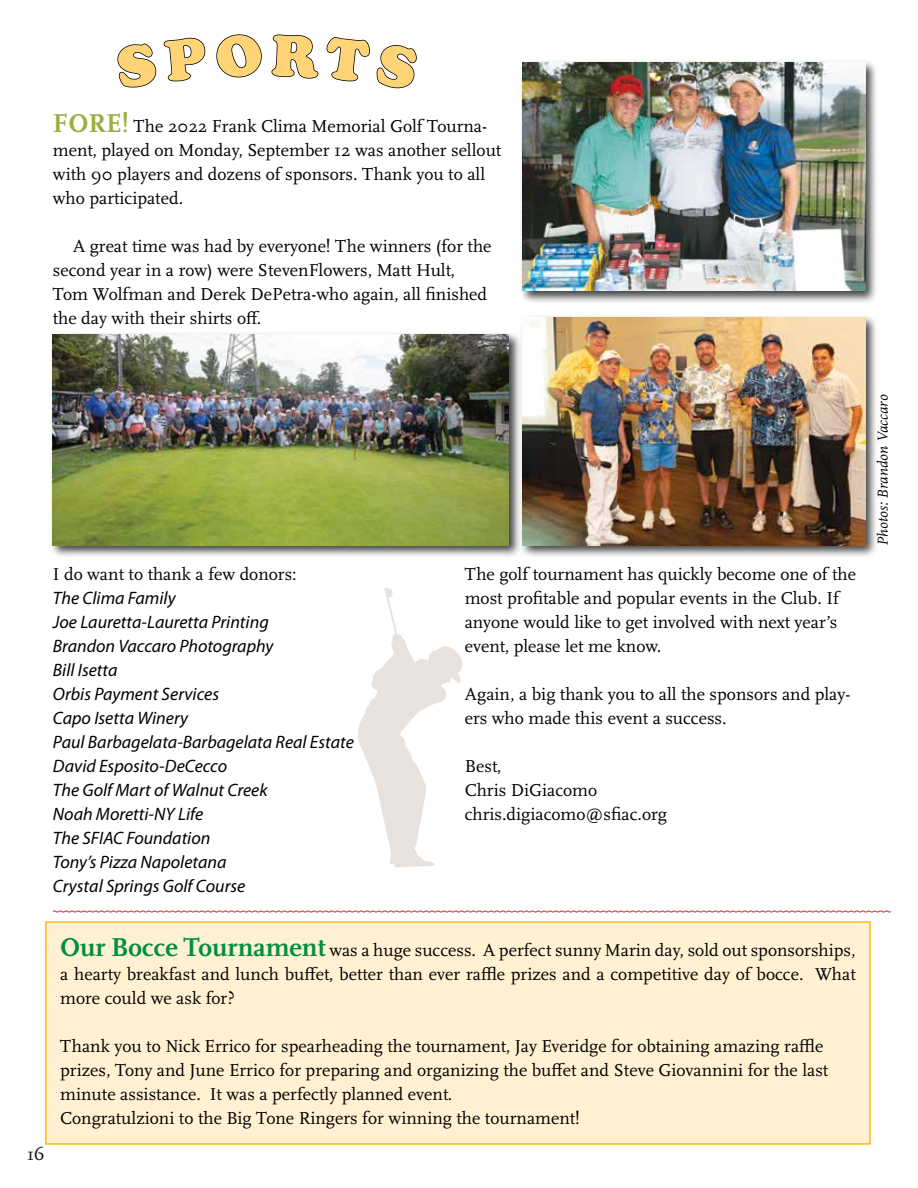
<style>
.page{position:relative;width:918px;height:1188px;background:#fff}
.page>*{position:absolute;margin:0;border:0;box-sizing:border-box;transform-origin:0 0}
.t1{font:18px/24px "Scala Pro";color:#000}
.t2{font:italic 18px/24px "Myriad Pro";color:#000}
.t3{font:italic 15px "Scala Pro";color:#000}
.s1{font-weight:700;font-size:27px;color:#9ead42}
.s2{font-weight:700;font-size:27px;color:#008e43}
</style>
<div class="page">
<div style="left:519px;top:59px;width:359px;height:245px;background:#000;opacity:.75"></div>
<img style="left:523px;top:63px;width:342px;height:228px">
<div style="left:519px;top:314px;width:359px;height:245px;background:#000;opacity:.75"></div>
<img style="left:523px;top:318px;width:342px;height:228px">
<div style="left:49px;top:331px;width:473px;height:228px;background:#000;opacity:.75"></div>
<img style="left:53px;top:334px;width:456px;height:212px">
<svg style="left:52px;top:910px;width:840px;height:3px"></svg>
<div style="left:46px;top:922px;width:824px;height:222px;background:#fff1d1"></div>
<div style="left:45px;top:921px;width:826px;height:224px;border:2px solid #ffb71b"></div>
<svg style="left:358px;top:588px;width:105px;height:279px"></svg>
<p class="t1" style="left:53px;top:114px;width:450px"><span class="s1">FORE!</span> The 2022 Frank Clima Memorial Golf Tourna&shy;ment, played on Monday, September 12 was another sellout with 90 players and dozens of sponsors. Thank you to all who participated.</p>
<p class="t1" style="left:53px;top:234px;width:440px;text-indent:20px">A great time was had by everyone! The winners (for the second year in a row) were StevenFlowers, Matt Hult, Tom Wolfman and Derek DePetra-who again, all finished the day with their shirts off.</p>
<p class="t1" style="left:53px;top:563px;width:245px">I do want to thank a few donors:</p>
<p class="t2" style="left:53px;top:586px;width:302px">The Clima Family<br>Joe Lauretta-Lauretta Printing<br>Brandon Vaccaro Photography<br>Bill Isetta<br>Orbis Payment Services<br>Capo Isetta Winery<br>Paul Barbagelata-Barbagelata Real Estate<br>David Esposito-DeCecco<br>The Golf Mart of Walnut Creek<br>Noah Moretti-NY Life<br>The SFIAC Foundation<br>Tony’s Pizza Napoletana<br>Crystal Springs Golf Course</p>
<p class="t1" style="left:465px;top:562px;width:393px">The golf tournament has quickly become one of the most profitable and popular events in the Club. If anyone would like to get involved with next year’s event, please let me know.</p>
<p class="t1" style="left:465px;top:682px;width:387px">Again, a big thank you to all the sponsors and play&shy;ers who made this event a success.</p>
<p class="t1" style="left:465px;top:754px;width:204px">Best,<br>Chris DiGiacomo chris.digiacomo@sfiac.org</p>
<p class="t1" style="left:27px;top:1142px;width:19px">16</p>
<p class="t1" style="left:60px;top:938px;width:797px;text-align:justify"><span class="s2">Our Bocce Tournament</span> was a huge success. A perfect sunny Marin day, sold out sponsorships, a hearty breakfast and lunch buffet, better than ever raffle prizes and a competitive day of bocce. What more could we ask for?</p>
<p class="t1" style="left:60px;top:1034px;width:770px">Thank you to Nick Errico for spearheading the tournament, Jay Everidge for obtaining amazing raffle prizes, Tony and June Errico for preparing and organizing the buffet and Steve Giovannini for the last minute assistance. It was a perfectly planned event.<br>Congratulzioni to the Big Tone Ringers for winning the tournament!</p>
<p class="t3" style="left:874px;top:546px;width:153px;rotate:-90deg">Photos: Brandon Vaccaro</p>
</div>
